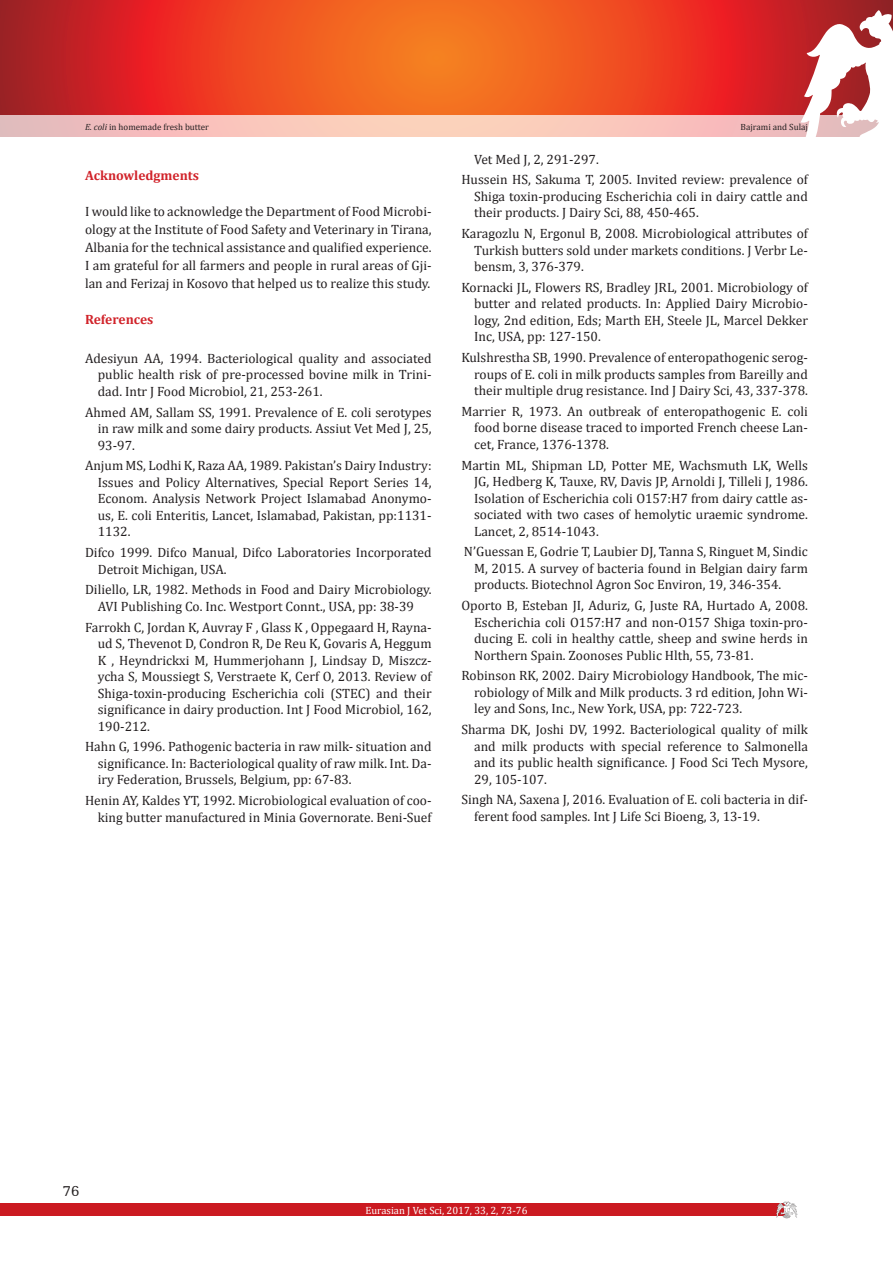
<style>
.page{position:relative;width:893px;height:1263px;background:#fff}
.page>*{position:absolute;margin:0;border:0;box-sizing:border-box;transform-origin:0 0}
.t1{font:15px "Humanist Slabserif 712 BT";color:#231f20}
.t2{font:13.5px/16.5px "Cambria";color:#231f20;text-align:justify}
.t3{font:700 13.5px "Cambria";color:#d1232a}
.t4{font:10.5px "Cambria";color:#fff}
.t5{font:9px "Cambria";color:#231f20}
.s1{font-style:italic}
</style>
<div class="page">
<svg style="left:0;top:0;width:893px;height:115px;background:#e44522"></svg>
<div style="left:0;top:1203px;width:787px;height:13px;background:#cb1a21"></div>
<svg style="left:776px;top:1201px;width:21px;height:17px"></svg>
<svg style="left:800px;top:10px;width:93px;height:127px"></svg>
<svg style="left:0;top:115px;width:893px;height:21px;background:#f5c7bf"></svg>
<p class="t5" style="left:85px;top:121px;width:125px"><span class="s1">E. coli</span> in homemade fresh butter</p>
<p class="t5" style="left:741px;top:121px;width:69px">Bajrami and Sulaj</p>
<p class="t2" style="left:461px;top:149px;width:348px;line-height:20.7px;text-indent:13px">Vet Med J, 2, 291-297.<br>Hussein HS, Sakuma T, 2005. Invited review: prevalence of</p>
<p class="t2" style="left:474px;top:188px;width:335px">Shiga toxin-producing Escherichia coli in dairy cattle and their products. J Dairy Sci, 88, 450-465.</p>
<p class="t2" style="left:474px;top:225px;width:335px;text-indent:-13px">Karagozlu N, Ergonul B, 2008. Microbiological attributes of Turkish butters sold under markets conditions. J Verbr Le&shy;bensm, 3, 376-379.</p>
<p class="t2" style="left:474px;top:279px;width:335px;text-indent:-13px">Kornacki JL, Flowers RS, Bradley JRL, 2001. Microbiology of butter and related products. In: Applied Dairy Microbio&shy;logy, 2nd edition, Eds; Marth EH, Steele JL, Marcel Dekker Inc, USA, pp: 127-150.</p>
<p class="t2" style="left:474px;top:349px;width:335px;text-indent:-13px">Kulshrestha SB, 1990. Prevalence of enteropathogenic serog&shy;roups of E. coli in milk products samples from Bareilly and their multiple drug resistance. Ind J Dairy Sci, 43, 337-378.</p>
<p class="t2" style="left:474px;top:403px;width:335px;text-indent:-13px">Marrier R, 1973. An outbreak of enteropathogenic E. coli food borne disease traced to imported French cheese Lan&shy;cet, France, 1376-1378.</p>
<p class="t2" style="left:474px;top:457px;width:335px;text-indent:-13px">Martin ML, Shipman LD, Potter ME, Wachsmuth LK, Wells JG, Hedberg K, Tauxe, RV, Davis JP, Arnoldi J, Tilleli J, 1986.<br>Isolation of Escherichia coli O157:H7 from dairy cattle as&shy;sociated with two cases of hemolytic uraemic syndrome.<br>Lancet, 2, 8514-1043.</p>
<p class="t2" style="left:474px;top:543px;width:335px;text-indent:-10px">N’Guessan E, Godrie T, Laubier DJ, Tanna S, Ringuet M, Sindic M, 2015. A survey of bacteria found in Belgian dairy farm products. Biotechnol Agron Soc Environ, 19, 346-354.</p>
<p class="t2" style="left:474px;top:597px;width:335px;text-indent:-13px">Oporto B, Esteban JI, Aduriz, G, Juste RA, Hurtado A, 2008.<br>Escherichia coli O157:H7 and non-O157 Shiga toxin-pro&shy;ducing E. coli in healthy cattle, sheep and swine herds in Northern Spain. Zoonoses Public Hlth, 55, 73-81.</p>
<p class="t2" style="left:474px;top:667px;width:335px;text-indent:-13px">Robinson RK, 2002. Dairy Microbiology Handbook, The mic&shy;robiology of Milk and Milk products. 3 rd edition, John Wi&shy;ley and Sons, Inc., New York, USA, pp: 722-723.</p>
<p class="t2" style="left:474px;top:721px;width:335px;text-indent:-13px">Sharma DK, Joshi DV, 1992. Bacteriological quality of milk and milk products with special reference to Salmonella and its public health significance. J Food Sci Tech Mysore, 29, 105-107.</p>
<p class="t2" style="left:474px;top:791px;width:335px;text-indent:-13px">Singh NA, Saxena J, 2016. Evaluation of E. coli bacteria in dif&shy;ferent food samples. Int J Life Sci Bioeng, 3, 13-19.</p>
<p class="t3" style="left:85px;top:166px;width:116px">Acknowledgments</p>
<p class="t2" style="left:85px;top:202px;width:348px;line-height:18px">I would like to acknowledge the Department of Food Microbi&shy;ology at the Institute of Food Safety and Veterinary in Tirana, Albania for the technical assistance and qualified experience.<br>I am grateful for all farmers and people in rural areas of Gji&shy;lan and Ferizaj in Kosovo that helped us to realize this study.</p>
<p class="t3" style="left:85px;top:310px;width:70px">References</p>
<p class="t2" style="left:98px;top:350px;width:335px;text-indent:-13px">Adesiyun AA, 1994. Bacteriological quality and associated public health risk of pre-processed bovine milk in Trini&shy;dad. Intr J Food Microbiol, 21, 253-261.</p>
<p class="t2" style="left:98px;top:404px;width:335px;text-indent:-13px">Ahmed AM, Sallam SS, 1991. Prevalence of E. coli serotypes in raw milk and some dairy products. Assiut Vet Med J, 25, 93-97.</p>
<p class="t2" style="left:98px;top:457px;width:335px;text-indent:-13px">Anjum MS, Lodhi K, Raza AA, 1989. Pakistan’s Dairy Industry:<br>Issues and Policy Alternatives, Special Report Series 14, Econom. Analysis Network Project Islamabad Anonymo&shy;us, E. coli Enteritis, Lancet, Islamabad, Pakistan, pp:1131- 1132.</p>
<p class="t2" style="left:98px;top:544px;width:335px;text-indent:-13px">Difco 1999. Difco Manual, Difco Laboratories Incorporated<br>Detroit Michigan, USA.</p>
<p class="t2" style="left:85px;top:581px;width:348px;text-align:center">Diliello, LR, 1982. Methods in Food and Dairy Microbiology.<br>AVI Publishing Co. Inc. Westport Connt., USA, pp: 38-39</p>
<p class="t2" style="left:98px;top:619px;width:335px;text-indent:-13px">Farrokh C, Jordan K, Auvray F , Glass K , Oppegaard H, Rayna&shy;ud S, Thevenot D, Condron R, De Reu K, Govaris A, Heggum K , Heyndrickxi M, Hummerjohann J, Lindsay D, Miszcz&shy;ycha S, Moussiegt S, Verstraete K, Cerf O, 2013. Review of Shiga-toxin-producing Escherichia coli (STEC) and their significance in dairy production. Int J Food Microbiol, 162, 190-212.</p>
<p class="t2" style="left:98px;top:738px;width:335px;text-indent:-13px">Hahn G, 1996. Pathogenic bacteria in raw milk- situation and significance. In: Bacteriological quality of raw milk. Int. Da&shy;iry Federation, Brussels, Belgium, pp: 67-83.</p>
<p class="t2" style="left:85px;top:792px;width:348px;text-align:right">Henin AY, Kaldes YT, 1992. Microbiological evaluation of coo&shy;king butter manufactured in Minia Governorate. Beni-Suef</p>
<p class="t1" style="left:63px;top:1181px;width:18px">76</p>
<p class="t4" style="left:365px;top:1204px;width:163px">Eurasian J Vet Sci, 2017, 33, 2, 73-76</p>
</div>
